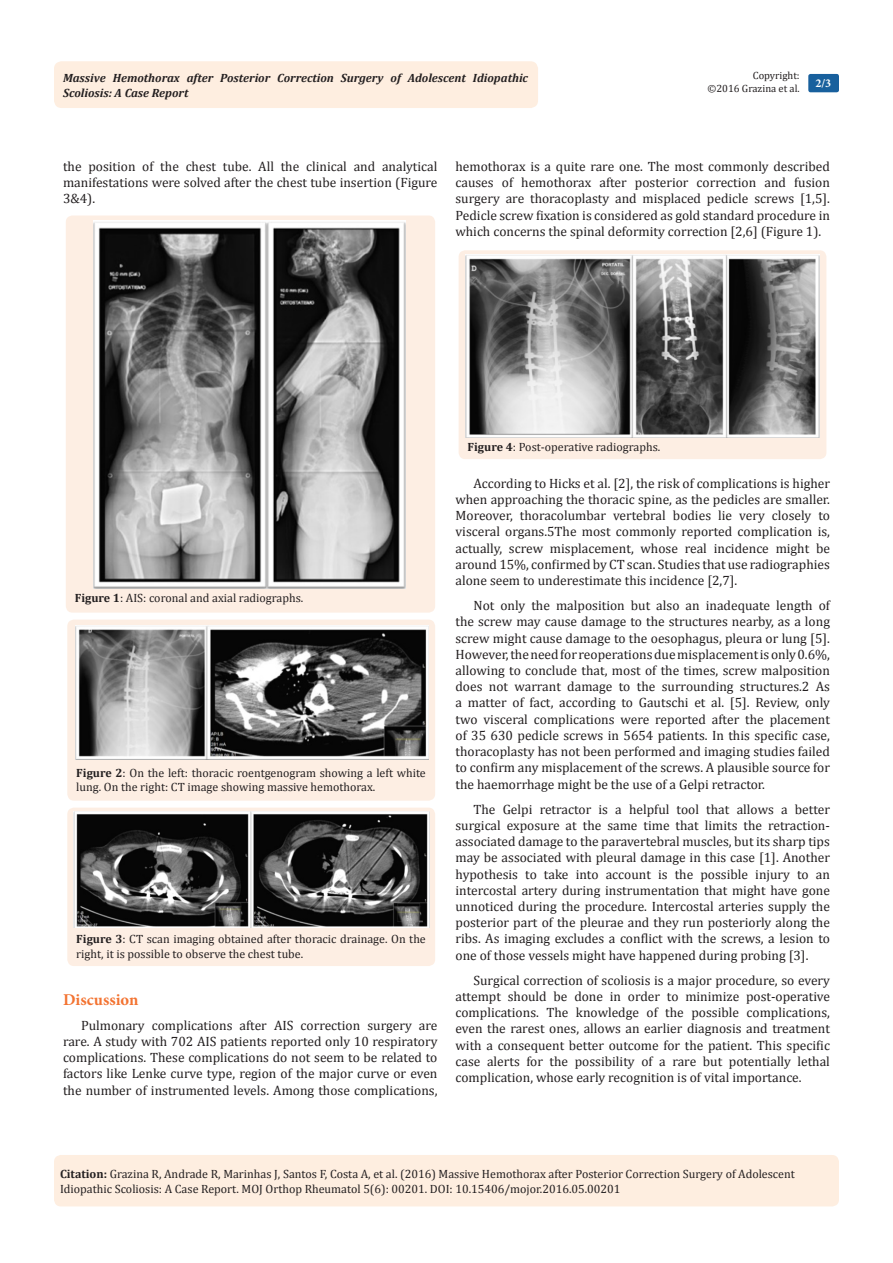
<style>
.page{position:relative;width:893px;height:1263px;background:#fff}
.page>*{position:absolute;margin:0;border:0;box-sizing:border-box;transform-origin:0 0}
.t1{font:700 16.5px "Minion Pro";color:#f37331}
.t2{font:13.5px/16.2px "Cambria";color:#231f20;text-align:justify}
.Citation{font:12px/14.4px "Cambria";color:#231f20}
.t3{font:italic 700 12px/14.4px "Cambria";color:#231f20}
.t4{font:700 12px "Minion Pro";color:#fff}
.t5{font:10.5px/12.6px "Cambria";color:#231f20;text-align:right}
.s1{font-weight:700}
</style>
<div class="page">
<div style="left:54px;top:1155px;width:785px;height:51px;background:#feeee0;border-radius:7px"></div>
<div style="left:54px;top:61px;width:484px;height:47px;background:#feeee0;border-radius:8px"></div>
<div style="left:808px;top:74px;width:31px;height:18px;background:#18609d;border-radius:2px"></div>
<div style="left:66px;top:215px;width:369px;height:398px;background:#fdeee3;border-radius:7px"></div>
<img style="left:94px;top:220px;width:311px;height:368px">
<div style="left:67px;top:620px;width:368px;height:181px;background:#fdeee3;border-radius:7px"></div>
<img style="left:75px;top:625px;width:353px;height:134px">
<div style="left:67px;top:808px;width:368px;height:158px;background:#fdeee3;border-radius:7px"></div>
<img style="left:74px;top:812px;width:355px;height:116px">
<div style="left:459px;top:250px;width:367px;height:209px;background:#fdeee3;border-radius:7px"></div>
<img style="left:465px;top:255px;width:354px;height:183px">
<p class="t5" style="left:707px;top:69px;width:94px">Copyright:<br>©2016 Grazina et al.</p>
<p class="t3" style="left:63px;top:70px;width:466px">Massive Hemothorax after Posterior Correction Surgery of Adolescent Idiopathic<br>Scoliosis: A Case Report</p>
<p class="t4" style="left:815px;top:75px;width:17px">2/3</p>
<p class="t2" style="left:63px;top:158px;width:376px">the position of the chest tube. All the clinical and analytical manifestations were solved after the chest tube insertion (Figure 3&amp;4).</p>
<p class="t2" style="left:455px;top:158px;width:376px">hemothorax is a quite rare one. The most commonly described causes of hemothorax after posterior correction and fusion surgery are thoracoplasty and misplaced pedicle screws [1,5].<br>Pedicle screw fixation is considered as gold standard procedure in which concerns the spinal deformity correction [2,6] (Figure 1).</p>
<p class="Citation" style="left:75px;top:591px;width:230px"><span class="s1">Figure 1</span>: AIS: coronal and axial radiographs.</p>
<p class="Citation" style="left:76px;top:765px;width:351px"><span class="s1">Figure 2</span>: On the left: thoracic roentgenogram showing a left white lung. On the right: CT image showing massive hemothorax.</p>
<p class="Citation" style="left:76px;top:932px;width:351px"><span class="s1">Figure 3</span>: CT scan imaging obtained after thoracic drainage. On the right, it is possible to observe the chest tube.</p>
<p class="t1" style="left:63px;top:988px;width:77px">Discussion</p>
<p class="t2" style="left:63px;top:1017px;width:376px;text-indent:18px">Pulmonary complications after AIS correction surgery are rare. A study with 702 AIS patients reported only 10 respiratory complications. These complications do not seem to be related to factors like Lenke curve type, region of the major curve or even the number of instrumented levels. Among those complications,</p>
<p class="Citation" style="left:468px;top:439px;width:194px"><span class="s1">Figure 4</span>: Post-operative radiographs.</p>
<p class="t2" style="left:455px;top:475px;width:376px;text-indent:18px">According to Hicks et al. [2], the risk of complications is higher when approaching the thoracic spine, as the pedicles are smaller.<br>Moreover, thoracolumbar vertebral bodies lie very closely to visceral organs.5The most commonly reported complication is, actually, screw misplacement, whose real incidence might be around 15%, confirmed by CT scan. Studies that use radiographies alone seem to underestimate this incidence [2,7].</p>
<p class="t2" style="left:455px;top:597px;width:376px;text-indent:18px">Not only the malposition but also an inadequate length of the screw may cause damage to the structures nearby, as a long screw might cause damage to the oesophagus, pleura or lung [5].<br>However, the need for reoperations due misplacement is only 0.6%, allowing to conclude that, most of the times, screw malposition does not warrant damage to the surrounding structures.2 As a matter of fact, according to Gautschi et al. [5]. Review, only two visceral complications were reported after the placement of 35 630 pedicle screws in 5654 patients. In this specific case, thoracoplasty has not been performed and imaging studies failed to confirm any misplacement of the screws. A plausible source for the haemorrhage might be the use of a Gelpi retractor.</p>
<p class="t2" style="left:455px;top:801px;width:376px;text-indent:18px">The Gelpi retractor is a helpful tool that allows a better surgical exposure at the same time that limits the retraction&shy;associated damage to the paravertebral muscles, but its sharp tips may be associated with pleural damage in this case [1]. Another hypothesis to take into account is the possible injury to an intercostal artery during instrumentation that might have gone unnoticed during the procedure. Intercostal arteries supply the posterior part of the pleurae and they run posteriorly along the ribs. As imaging excludes a conflict with the screws, a lesion to one of those vessels might have happened during probing [3].</p>
<p class="t2" style="left:455px;top:972px;width:376px;text-indent:18px">Surgical correction of scoliosis is a major procedure, so every attempt should be done in order to minimize post-operative complications. The knowledge of the possible complications, even the rarest ones, allows an earlier diagnosis and treatment with a consequent better outcome for the patient. This specific case alerts for the possibility of a rare but potentially lethal complication, whose early recognition is of vital importance.</p>
<p class="Citation" style="left:60px;top:1167px;width:736px"><span class="s1">Citation:</span> Grazina R, Andrade R, Marinhas J, Santos F, Costa A, et al. (2016) Massive Hemothorax after Posterior Correction Surgery of Adolescent<br>Idiopathic Scoliosis: A Case Report. MOJ Orthop Rheumatol 5(6): 00201. DOI: 10.15406/mojor.2016.05.00201</p>
</div>
